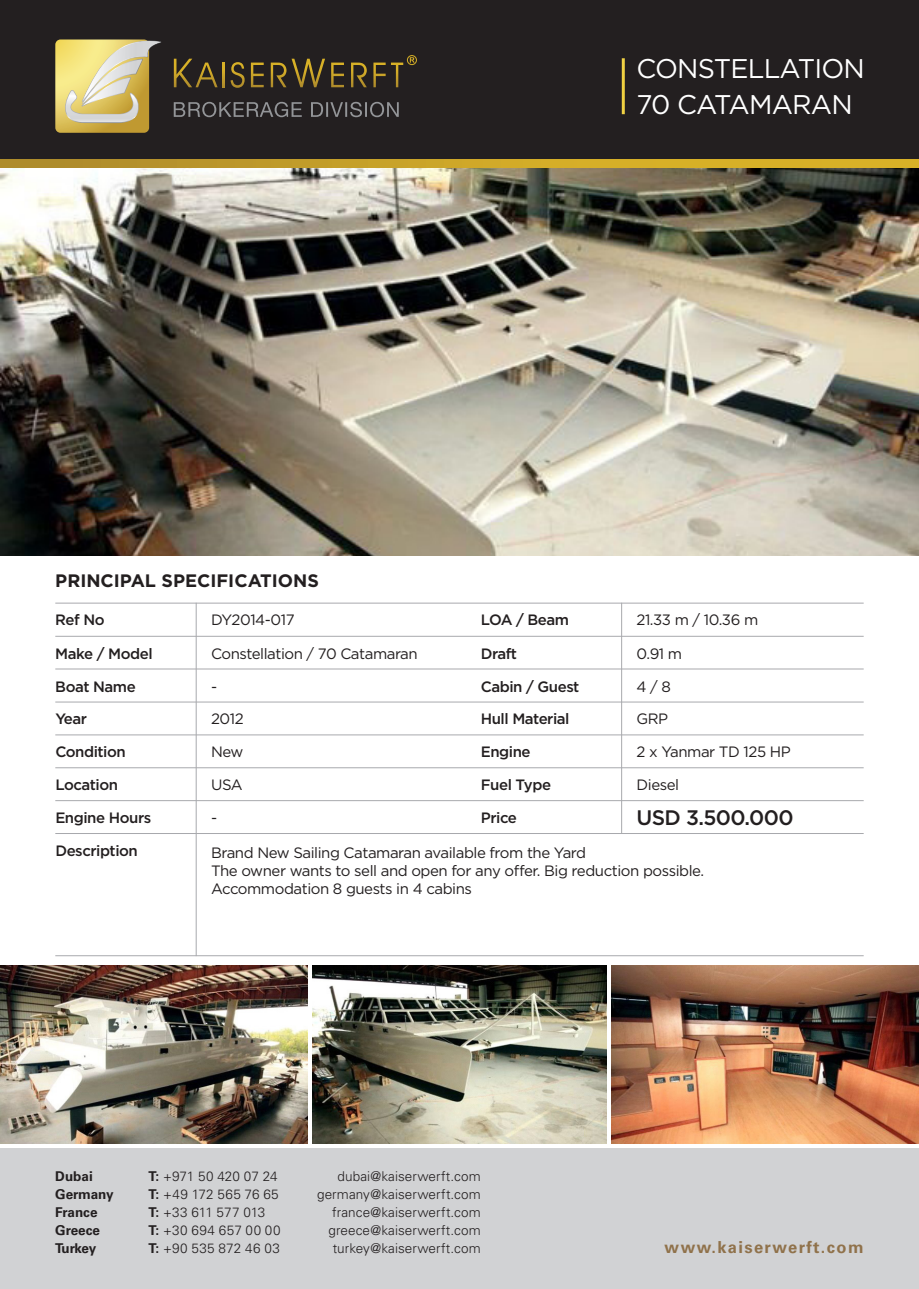
<style>
.page{position:relative;width:919px;height:1289px;background:#fff}
.page>*{position:absolute;margin:0;border:0;box-sizing:border-box;transform-origin:0 0}
.t1{font:27px/36px "Gotham";letter-spacing:-.03em;color:#fff}
.t2{font:500 21px "Gotham";letter-spacing:-.03em;color:#231f20}
.t3{font:700 18px "Gotham";color:#231f20}
.t4{font:700 16.5px "Univers LT Std";letter-spacing:.085em;color:#90724b}
.t5{font:15px "Gotham";letter-spacing:-.03em;color:#231f20}
.t6{font:500 15px "Gotham";letter-spacing:-.03em;color:#231f20}
.t7{font:300 13.5px "Univers LT Std";letter-spacing:.005em;color:#231f20}
.t8{font:700 13.5px "Univers LT Std";color:#231f20}
.t9{font:300 13.5px "Univers LT Std";letter-spacing:.035em;color:#231f20}
.t10{font:300 13.5px "Univers LT Std";letter-spacing:.03em;color:#231f20}
.s1{font-weight:700}
</style>
<div class="page">
<img style="left:0;top:167px;width:918px;height:388px">
<img style="left:0;top:965px;width:307px;height:178px">
<img style="left:312px;top:965px;width:294px;height:178px">
<img style="left:611px;top:965px;width:307px;height:178px">
<div style="left:0;top:1148px;width:918px;height:140px;background:#d1d2d4"></div>
<div style="left:0;top:0;width:918px;height:159px;background:#231f20"></div>
<svg style="left:55px;top:39px;width:106px;height:94px"></svg>
<svg style="left:251px;top:63px;width:13px;height:24px"></svg>
<svg style="left:230px;top:62px;width:14px;height:26px"></svg>
<svg style="left:222px;top:63px;width:2px;height:24px"></svg>
<svg style="left:174px;top:59px;width:43px;height:28px"></svg>
<svg style="left:373px;top:63px;width:12px;height:24px"></svg>
<svg style="left:351px;top:63px;width:16px;height:24px"></svg>
<svg style="left:331px;top:63px;width:13px;height:24px"></svg>
<svg style="left:271px;top:59px;width:54px;height:28px"></svg>
<svg style="left:391px;top:55px;width:26px;height:32px"></svg>
<svg style="left:174px;top:102px;width:225px;height:15px"></svg>
<svg style="left:0;top:159px;width:918px;height:8px"></svg>
<hr style="left:621px;top:58px;width:3px;height:56px;background:#fff">
<hr style="left:55px;top:636px;width:808px;height:1px;background:#a8a9ad">
<hr style="left:55px;top:668px;width:808px;height:1px;background:#a8a9ad">
<hr style="left:55px;top:602px;width:808px;height:1px;background:#a8a9ad">
<hr style="left:55px;top:701px;width:808px;height:1px;background:#a8a9ad">
<hr style="left:55px;top:734px;width:808px;height:1px;background:#a8a9ad">
<hr style="left:55px;top:767px;width:808px;height:1px;background:#a8a9ad">
<hr style="left:55px;top:800px;width:808px;height:1px;background:#a8a9ad">
<hr style="left:55px;top:833px;width:808px;height:1px;background:#a8a9ad">
<hr style="left:55px;top:955px;width:808px;height:1px;background:#a8a9ad">
<hr style="left:196px;top:602px;width:1px;height:354px;background:#a8a9ad">
<hr style="left:621px;top:602px;width:1px;height:231px;background:#a8a9ad">
<p class="t1" style="left:636px;top:50px;width:230px">CONSTELLATION<br>70 CATAMARAN</p>
<p class="t3" style="left:55px;top:568px;width:265px">PRINCIPAL SPECIFICATIONS</p>
<p class="t6" style="left:55px;top:610px;width:51px">Ref No</p>
<p class="t5" style="left:211px;top:610px;width:85px">DY2014-017</p>
<p class="t6" style="left:480px;top:610px;width:90px">LOA / Beam</p>
<p class="t5" style="left:636px;top:610px;width:123px">21.33 m / 10.36 m</p>
<p class="t6" style="left:55px;top:643px;width:99px">Make / Model</p>
<p class="t5" style="left:211px;top:643px;width:208px">Constellation / 70 Catamaran</p>
<p class="t6" style="left:480px;top:643px;width:38px">Draft</p>
<p class="t5" style="left:636px;top:643px;width:47px">0.91 m</p>
<p class="t6" style="left:55px;top:676px;width:82px">Boat Name</p>
<p class="t5" style="left:211px;top:676px;width:8px">-</p>
<p class="t6" style="left:480px;top:676px;width:100px">Cabin / Guest</p>
<p class="t5" style="left:636px;top:676px;width:36px">4 / 8</p>
<p class="t6" style="left:55px;top:709px;width:33px">Year</p>
<p class="t5" style="left:211px;top:709px;width:34px">2012</p>
<p class="t6" style="left:481px;top:709px;width:90px">Hull Material</p>
<p class="t5" style="left:636px;top:709px;width:33px">GRP</p>
<p class="t6" style="left:55px;top:742px;width:72px">Condition</p>
<p class="t5" style="left:211px;top:742px;width:34px">New</p>
<p class="t6" style="left:481px;top:742px;width:51px">Engine</p>
<p class="t5" style="left:636px;top:742px;width:156px">2 x Yanmar TD 125 HP</p>
<p class="t6" style="left:55px;top:775px;width:64px">Location</p>
<p class="t5" style="left:211px;top:775px;width:33px">USA</p>
<p class="t6" style="left:481px;top:775px;width:72px">Fuel Type</p>
<p class="t5" style="left:636px;top:775px;width:44px">Diesel</p>
<p class="t6" style="left:55px;top:808px;width:97px">Engine Hours</p>
<p class="t6" style="left:55px;top:840px;width:84px">Description</p>
<p class="t6" style="left:481px;top:808px;width:38px">Price</p>
<p class="t2" style="left:636px;top:804px;width:159px">USD 3.500.000</p>
<p class="t5" style="left:211px;top:808px;width:8px">-</p>
<p class="t5" style="left:211px;top:843px;width:376px">Brand New Sailing Catamaran available from the Yard</p>
<p class="t5" style="left:211px;top:861px;width:494px">The owner wants to sell and open for any offer. Big reduction possible.</p>
<p class="t5" style="left:211px;top:879px;width:262px">Accommodation 8 guests in 4 cabins</p>
<p class="t8" style="left:55px;top:1168px;width:39px">Dubai</p>
<p class="t7" style="left:148px;top:1168px;width:131px"><span class="s1">T:</span> +971 50 420 07 24</p>
<p class="t7" style="left:337px;top:1168px;width:145px">dubai@kaiserwerft.com</p>
<p class="t8" style="left:55px;top:1186px;width:60px">Germany</p>
<p class="t10" style="left:148px;top:1186px;width:132px"><span class="s1">T:</span> +49 172 565 76 65</p>
<p class="t7" style="left:317px;top:1186px;width:165px">germany@kaiserwerft.com</p>
<p class="t8" style="left:55px;top:1204px;width:44px">France</p>
<p class="t7" style="left:148px;top:1204px;width:118px"><span class="s1">T:</span> +33 611 577 013</p>
<p class="t7" style="left:332px;top:1204px;width:150px">france@kaiserwerft.com</p>
<p class="t8" style="left:55px;top:1222px;width:46px">Greece</p>
<p class="t9" style="left:148px;top:1222px;width:134px"><span class="s1">T:</span> +30 694 657 00 00</p>
<p class="t7" style="left:328px;top:1222px;width:154px">greece@kaiserwerft.com</p>
<p class="t8" style="left:55px;top:1240px;width:42px">Turkey</p>
<p class="t9" style="left:148px;top:1240px;width:133px"><span class="s1">T:</span> +90 535 872 46 03</p>
<p class="t7" style="left:333px;top:1240px;width:149px">turkey@kaiserwerft.com</p>
<p class="t4" style="left:664px;top:1237px;width:200px">www.kaiserwerft.com</p>
</div>
